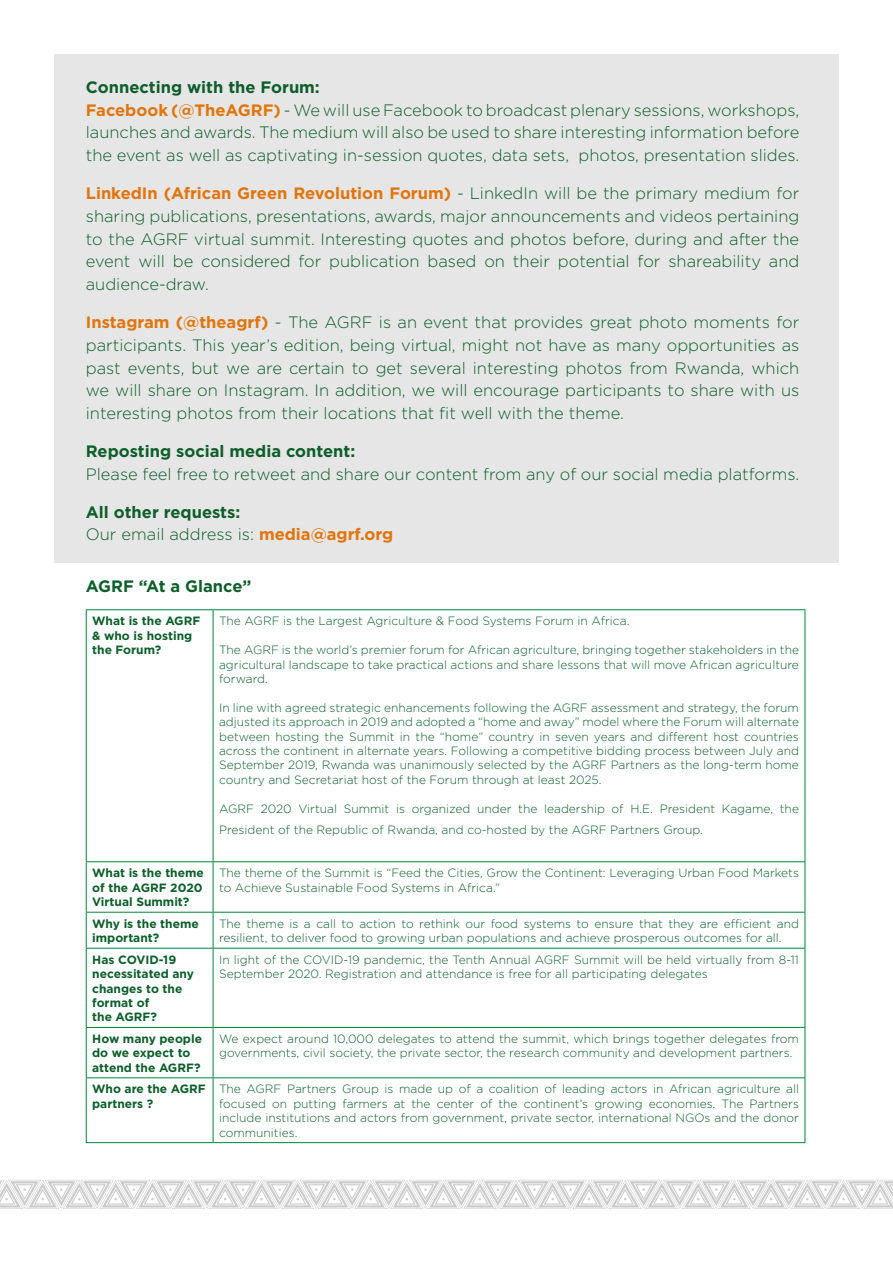
<style>
.page{position:relative;width:893px;height:1263px;background:#fff}
.page>*{position:absolute;margin:0;border:0;box-sizing:border-box;transform-origin:0 0}
.t1{font:300 16.5px/22.8px "Gotham";color:#0d5e2b}
.t2{font:700 16.5px "Gotham";color:#0d5e2b}
.t3{font:300 12px/14.4px "Gotham";color:#0d5e2b}
.t4{font:700 12px/14.4px "Gotham";color:#0d5e2b}
.s1{font-weight:700}
.s2{font-weight:700;color:#e0750a}
</style>
<div class="page">
<div style="left:54px;top:54px;width:785px;height:509px;background:#e6e6e6"></div>
<svg style="left:0;top:1180px;width:893px;height:29px"></svg>
<hr style="left:86px;top:609px;width:127px;height:1px;background:#008538">
<hr style="left:86px;top:610px;width:1px;height:251px;background:#008538">
<hr style="left:213px;top:609px;width:592px;height:1px;background:#008538">
<hr style="left:213px;top:610px;width:1px;height:251px;background:#008538">
<hr style="left:805px;top:610px;width:1px;height:251px;background:#008538">
<hr style="left:86px;top:861px;width:127px;height:1px;background:#008538">
<hr style="left:86px;top:862px;width:1px;height:50px;background:#008538">
<hr style="left:213px;top:861px;width:592px;height:1px;background:#008538">
<hr style="left:213px;top:862px;width:1px;height:50px;background:#008538">
<hr style="left:805px;top:862px;width:1px;height:50px;background:#008538">
<hr style="left:86px;top:912px;width:127px;height:1px;background:#008538">
<hr style="left:86px;top:912px;width:1px;height:36px;background:#008538">
<hr style="left:213px;top:912px;width:592px;height:1px;background:#008538">
<hr style="left:213px;top:912px;width:1px;height:36px;background:#008538">
<hr style="left:805px;top:912px;width:1px;height:36px;background:#008538">
<hr style="left:86px;top:948px;width:127px;height:1px;background:#008538">
<hr style="left:86px;top:948px;width:1px;height:79px;background:#008538">
<hr style="left:213px;top:948px;width:592px;height:1px;background:#008538">
<hr style="left:213px;top:948px;width:1px;height:79px;background:#008538">
<hr style="left:805px;top:948px;width:1px;height:79px;background:#008538">
<hr style="left:86px;top:1027px;width:127px;height:1px;background:#008538">
<hr style="left:86px;top:1028px;width:1px;height:49px;background:#008538">
<hr style="left:213px;top:1027px;width:592px;height:1px;background:#008538">
<hr style="left:213px;top:1028px;width:1px;height:49px;background:#008538">
<hr style="left:805px;top:1028px;width:1px;height:49px;background:#008538">
<hr style="left:86px;top:1077px;width:127px;height:1px;background:#008538">
<hr style="left:86px;top:1078px;width:1px;height:64px;background:#008538">
<hr style="left:213px;top:1077px;width:592px;height:1px;background:#008538">
<hr style="left:213px;top:1078px;width:1px;height:64px;background:#008538">
<hr style="left:805px;top:1078px;width:1px;height:64px;background:#008538">
<hr style="left:86px;top:1142px;width:127px;height:1px;background:#008538">
<hr style="left:213px;top:1142px;width:592px;height:1px;background:#008538">
<p class="t1" style="left:86px;top:75px;width:715px"><span class="s1">Connecting with the Forum:<br></span><span class="s2">Facebook (@TheAGRF)</span> - We will use Facebook to broadcast plenary sessions, workshops, launches and awards. The medium will also be used to share interesting information before the event as well as captivating in-session quotes, data sets, photos, presentation slides.</p>
<p class="t1" style="left:86px;top:181px;width:715px;text-align:justify"><span class="s2">LinkedIn (African Green Revolution Forum)</span> - LinkedIn will be the primary medium for sharing publications, presentations, awards, major announcements and videos pertaining to the AGRF virtual summit. Interesting quotes and photos before, during and after the event will be considered for publication based on their potential for shareability and audience-draw.</p>
<p class="t1" style="left:86px;top:310px;width:715px;text-align:justify"><span class="s2">Instagram (@theagrf)</span> - The AGRF is an event that provides great photo moments for participants. This year’s edition, being virtual, might not have as many opportunities as past events, but we are certain to get several interesting photos from Rwanda, which we will share on Instagram. In addition, we will encourage participants to share with us interesting photos from their locations that fit well with the theme.</p>
<h1 class="t2" style="left:86px;top:440px;width:271px">Reposting social media content:</h1>
<h1 class="t1" style="left:86px;top:462px;width:715px">Please feel free to retweet and share our content from any of our social media platforms.</h1>
<h1 class="t1" style="left:86px;top:500px;width:309px"><span class="s1">All other requests:<br></span>Our email address is: <span class="s2">media@agrf.org</span></h1>
<h1 class="t2" style="left:86px;top:575px;width:167px">AGRF “At a Glance”</h1>
<p class="t4" style="left:92px;top:614px;width:109px">What is the AGRF &amp; who is hosting the Forum?</p>
<p class="t3" style="left:219px;top:614px;width:412px">The AGRF is the Largest Agriculture &amp; Food Systems Forum in Africa.</p>
<p class="t3" style="left:219px;top:642px;width:581px;text-align:justify">The AGRF is the world’s premier forum for African agriculture, bringing together stakeholders in the agricultural landscape to take practical actions and share lessons that will move African agriculture forward.</p>
<p class="t3" style="left:219px;top:700px;width:581px;text-align:justify">In line with agreed strategic enhancements following the AGRF assessment and strategy, the forum adjusted its approach in 2019 and adopted a “home and away” model where the Forum will alternate between hosting the Summit in the “home” country in seven years and different host countries across the continent in alternate years. Following a competitive bidding process between July and September 2019, Rwanda was unanimously selected by the AGRF Partners as the long-term home country and Secretariat host of the Forum through at least 2025.</p>
<p class="t3" style="left:219px;top:797px;width:581px;line-height:21.6px">AGRF 2020 Virtual Summit is organized under the leadership of H.E. President Kagame, the<br>President of the Republic of Rwanda, and co-hosted by the AGRF Partners Group.</p>
<p class="t4" style="left:92px;top:866px;width:113px;text-align:justify">What is the theme of the AGRF 2020<br>Virtual Summit?</p>
<p class="t3" style="left:219px;top:866px;width:581px">The theme of the Summit is “Feed the Cities, Grow the Continent: Leveraging Urban Food Markets to Achieve Sustainable Food Systems in Africa.”</p>
<p class="t4" style="left:92px;top:916px;width:108px">Why is the theme important?</p>
<p class="t3" style="left:219px;top:916px;width:581px">The theme is a call to action to rethink our food systems to ensure that they are efficient and resilient, to deliver food to growing urban populations and achieve prosperous outcomes for all.</p>
<p class="t4" style="left:92px;top:952px;width:103px">Has COVID-19 necessitated any changes to the format of<br>the AGRF?</p>
<p class="t3" style="left:219px;top:952px;width:581px">In light of the COVID-19 pandemic, the Tenth Annual AGRF Summit will be held virtually from 8-11<br>September 2020. Registration and attendance is free for all participating delegates</p>
<p class="t4" style="left:92px;top:1031px;width:111px">How many people do we expect to attend the AGRF?</p>
<p class="t3" style="left:219px;top:1031px;width:581px">We expect around 10,000 delegates to attend the summit, which brings together delegates from governments, civil society, the private sector, the research community and development partners.</p>
<p class="t4" style="left:92px;top:1082px;width:115px">Who are the AGRF partners ?</p>
<p class="t3" style="left:219px;top:1082px;width:581px;text-align:justify">The AGRF Partners Group is made up of a coalition of leading actors in African agriculture all focused on putting farmers at the center of the continent’s growing economies. The Partners include institutions and actors from government, private sector, international NGOs and the donor communities.</p>
</div>
